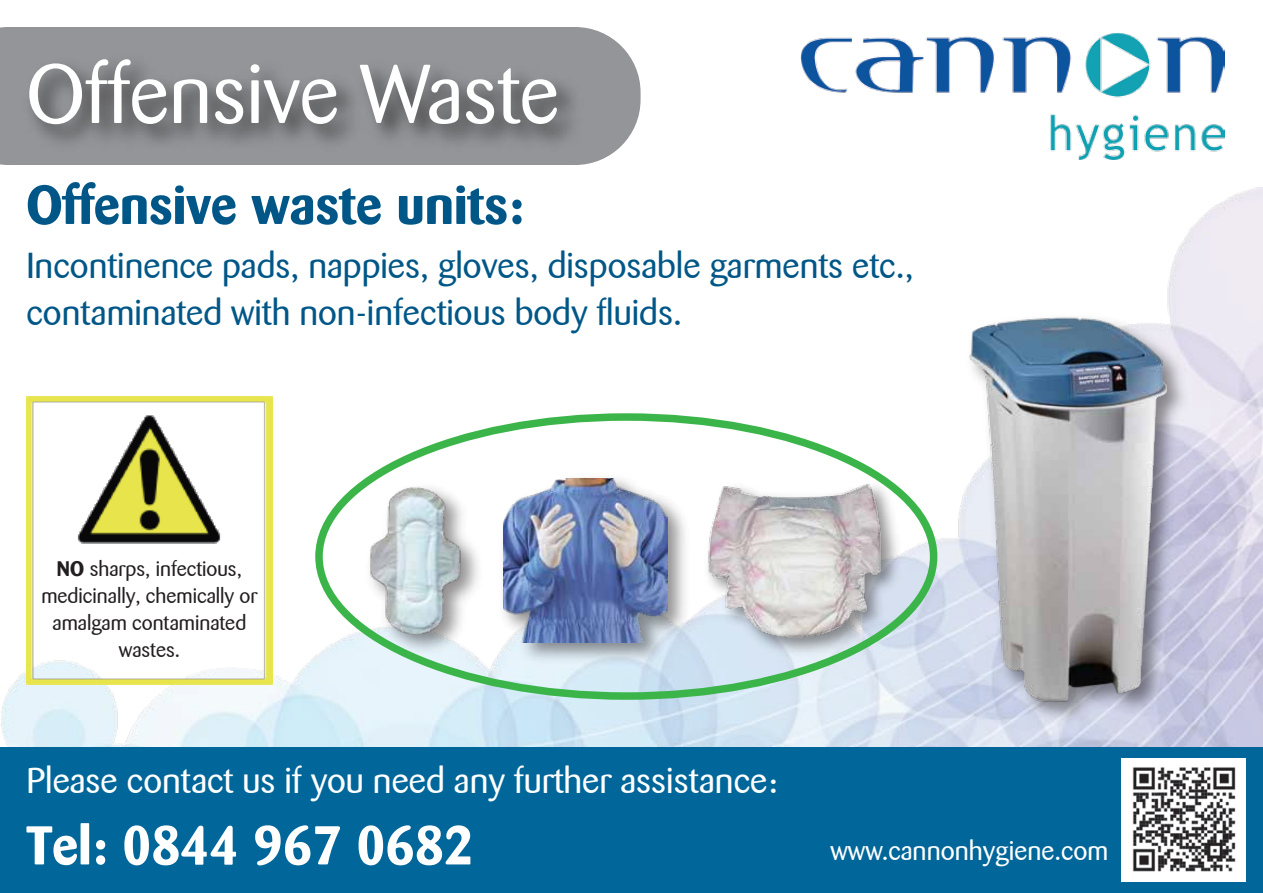
<style>
.page{position:relative;width:1263px;height:893px;background:#fff}
.page>*{position:absolute;margin:0;border:0;box-sizing:border-box;transform-origin:0 0}
.t1{font:82.5px "Barmeno";color:#fff}
.t2{font:700 54px "Barmeno";color:#005787}
.t3{font:700 54px "Barmeno";color:#fff}
.t4{font:36px/47.7px "Barmeno";color:#005787}
.t5{font:36px "Barmeno";color:#fff}
.t6{font:27px "Barmeno";color:#fff}
.t7{font:21px/26.7px "Barmeno";color:#231f20;text-align:center}
.s1{font-weight:700}
</style>
<div class="page">
<img style="left:1px;top:188px;width:1262px;height:559px">
<img style="left:26px;top:396px;width:246px;height:288px">
<img style="left:43px;top:396px;width:213px;height:288px">
<svg style="left:0;top:27px;width:640px;height:138px;background:#9d9fa2"></svg>
<div style="left:0;top:747px;width:1263px;height:146px;background:#01679a"></div>
<img style="left:14px;top:41px;width:578px;height:124px">
<img style="left:493px;top:468px;width:203px;height:202px">
<img style="left:503px;top:478px;width:164px;height:164px">
<img style="left:360px;top:477px;width:128px;height:184px">
<img style="left:339px;top:483px;width:154px;height:154px">
<img style="left:698px;top:473px;width:208px;height:188px">
<img style="left:703px;top:470px;width:182px;height:181px">
<img style="left:801px;top:33px;width:423px;height:127px">
<img style="left:959px;top:307px;width:236px;height:421px">
<img style="left:956px;top:314px;width:227px;height:395px">
<img style="left:1121px;top:758px;width:124px;height:124px">
<h1 class="t1" style="left:26px;top:47px;width:534px">Offensive Waste</h1>
<h2 class="t2" style="left:26px;top:172px;width:499px">Offensive waste units:</h2>
<p class="t4" style="left:26px;top:242px;width:889px">Incontinence pads, nappies, gloves, disposable garments etc., contaminated with non-infectious body fluids.</p>
<p class="t7" style="left:41px;top:556px;width:218px"><span class="s1">NO</span> sharps, infectious, medicinally, chemically or amalgam contaminated wastes.</p>
<p class="t5" style="left:26px;top:760px;width:753px">Please contact us if you need any further assistance:</p>
<h2 class="t3" style="left:26px;top:813px;width:448px">Tel: 0844 967 0682</h2>
<p class="t6" style="left:830px;top:835px;width:279px">www.cannonhygiene.com</p>
</div>
